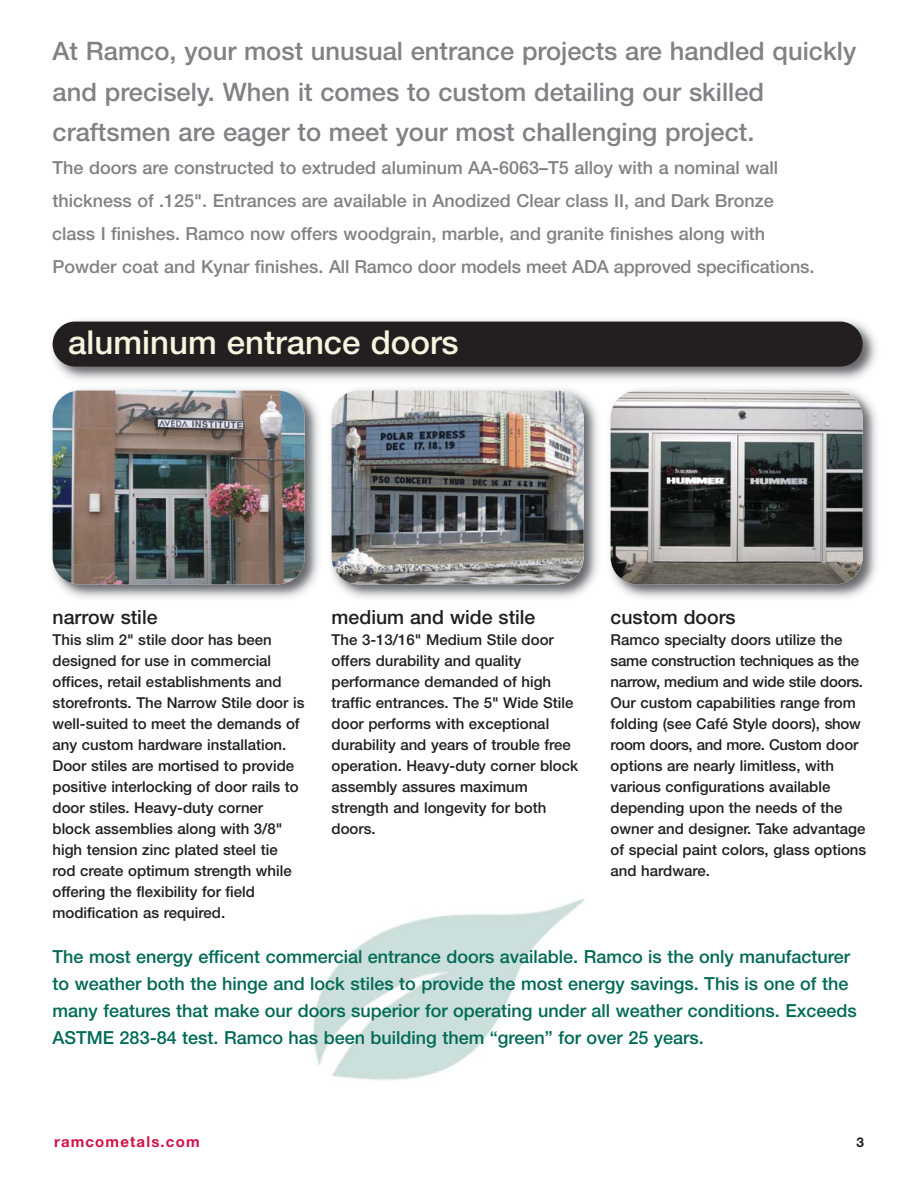
<style>
.page{position:relative;width:918px;height:1188px;background:#fff}
.page>*{position:absolute;margin:0;border:0;box-sizing:border-box;transform-origin:0 0}
.t1{font:500 33px "Helvetica Neue";color:#f7f4e0}
.t2{font:500 25.5px/40.5px "Helvetica Neue";color:#808285}
.t3{font:500 19.5px "Helvetica Neue";color:#231f20}
.t4{font:500 18px/27px "Helvetica Neue";color:#006a55}
.t5{font:500 18px/33px "Helvetica Neue";color:#808285}
.t6{font:500 15px/21px "Helvetica Neue";color:#231f20}
.t7{font:700 15px "Helvetica Neue";letter-spacing:.08em;color:#d11349}
.t8{font:700 13.5px "Helvetica Neue";color:#231f20}
</style>
<div class="page">
<img style="left:313px;top:899px;width:272px;height:181px">
<img style="left:52px;top:320px;width:825px;height:278px">
<img style="left:53px;top:391px;width:252px;height:193px;border-radius:27px">
<img style="left:332px;top:391px;width:252px;height:193px;border-radius:27px">
<img style="left:611px;top:391px;width:252px;height:193px;border-radius:27px">
<div style="left:53px;top:322px;width:810px;height:45px;background:#231f20;border-radius:22px"></div>
<h2 class="t2" style="left:53px;top:34px;width:805px">At Ramco, your most unusual entrance projects are handled quickly and precisely. When it comes to custom detailing our skilled craftsmen are eager to meet your most challenging project.</h2>
<p class="t5" style="left:52px;top:153px;width:764px">The doors are constructed to extruded aluminum AA-6063–T5 alloy with a nominal wall thickness of .125". Entrances are available in Anodized Clear class II, and Dark Bronze class I finishes. Ramco now offers woodgrain, marble, and granite finishes along with Powder coat and Kynar finishes. All Ramco door models meet ADA approved specifications.</p>
<h1 class="t1" style="left:68px;top:331px;width:392px">aluminum entrance doors</h1>
<h3 class="t3" style="left:53px;top:611px;width:106px">narrow stile</h3>
<p class="t6" style="left:53px;top:631px;width:253px">This slim 2" stile door has been designed for use in commercial offices, retail establishments and storefronts. The Narrow Stile door is well-suited to meet the demands of any custom hardware installation.<br>Door stiles are mortised to provide positive interlocking of door rails to door stiles. Heavy-duty corner block assemblies along with 3/8" high tension zinc plated steel tie rod create optimum strength while offering the flexibility for field modification as required.</p>
<h3 class="t3" style="left:332px;top:611px;width:205px">medium and wide stile</h3>
<p class="t6" style="left:332px;top:631px;width:248px">The 3-13/16" Medium Stile door offers durability and quality performance demanded of high traffic entrances. The 5" Wide Stile door performs with exceptional durability and years of trouble free operation. Heavy-duty corner block assembly assures maximum strength and longevity for both doors.</p>
<h3 class="t3" style="left:611px;top:611px;width:127px">custom doors</h3>
<p class="t6" style="left:611px;top:631px;width:257px">Ramco specialty doors utilize the same construction techniques as the narrow, medium and wide stile doors.<br>Our custom capabilities range from folding (see Café Style doors), show room doors, and more. Custom door options are nearly limitless, with various configurations available depending upon the needs of the owner and designer. Take advantage of special paint colors, glass options and hardware.</p>
<p class="t4" style="left:52px;top:944px;width:806px">The most energy efficent commercial entrance doors available. Ramco is the only manufacturer to weather both the hinge and lock stiles to provide the most energy savings. This is one of the many features that make our doors superior for operating under all weather conditions. Exceeds ASTME 283-84 test. Ramco has been building them “green” for over 25 years.</p>
<p class="t7" style="left:54px;top:1136px;width:147px">ramcometals.com</p>
<p class="t8" style="left:856px;top:1137px;width:9px">3</p>
</div>
